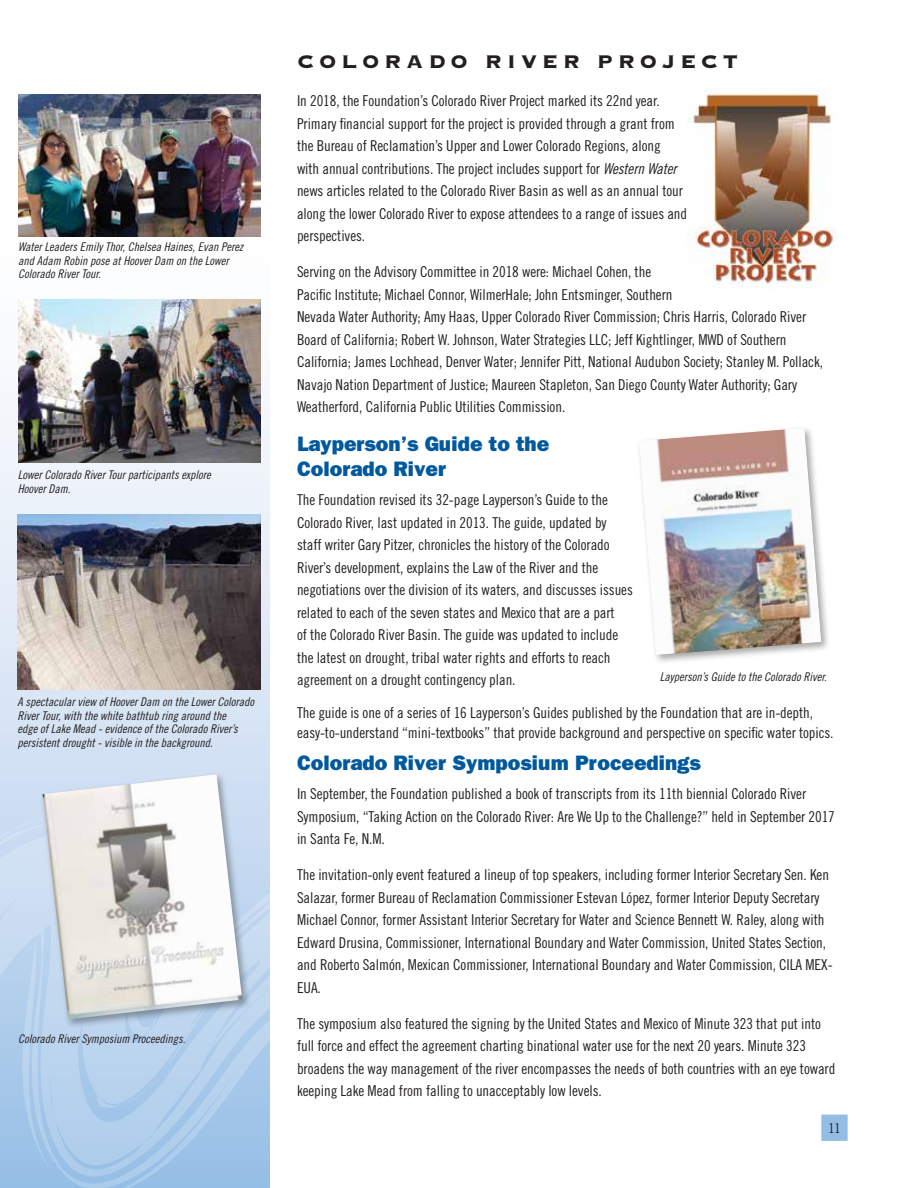
<style>
.page{position:relative;width:918px;height:1188px;background:#fff}
.page>*{position:absolute;margin:0;border:0;box-sizing:border-box;transform-origin:0 0}
.t1{font:24px "Copperplate Thirty Three BC";letter-spacing:.2em;color:#231f20}
.t2{font:800 21px/25.2px "Franklin Gothic";color:#00589d}
.t3{font:15px/22.5px "Trade Gothic Cond Eighteen";letter-spacing:-.005em;color:#231f20}
.t4{font:13.5px "Trade Gothic Cond Eighteen";color:#231f20}
.t5{font:12px/13.5px "Trade Gothic Cond Eighteen Obl";color:#231f20}
.s1{font-family:"Trade Gothic Cond Eighteen Obl"}
</style>
<div class="page">
<svg style="left:0;top:236px;width:270px;height:952px"></svg>
<svg style="left:0;top:748px;width:269px;height:440px;background:#b4cfec"></svg>
<svg style="left:67px;top:820px;width:202px;height:288px;background:#b6d1ed"></svg>
<img style="left:687px;top:90px;width:150px;height:198px">
<div style="left:636px;top:425px;width:195px;height:240px;background:#231f20;opacity:.4"></div>
<img style="left:639px;top:428px;width:182px;height:227px">
<svg style="left:821px;top:1114px;width:27px;height:27px"></svg>
<img style="left:18px;top:299px;width:242px;height:164px">
<img style="left:18px;top:94px;width:243px;height:142px">
<div style="left:40px;top:772px;width:212px;height:257px;background:#231f20;opacity:.4"></div>
<img style="left:43px;top:774px;width:199px;height:245px">
<img style="left:18px;top:514px;width:242px;height:176px">
<p class="t5" style="left:18px;top:240px;width:227px">Water Leaders Emily Thor, Chelsea Haines, Evan Perez and Adam Robin pose at Hoover Dam on the Lower<br>Colorado River Tour.</p>
<p class="t5" style="left:18px;top:468px;width:195px">Lower Colorado River Tour participants explore<br>Hoover Dam.</p>
<p class="t5" style="left:18px;top:695px;width:238px">A spectacular view of Hoover Dam on the Lower Colorado River Tour, with the white bathtub ring around the<br>edge of Lake Mead - evidence of the Colorado River’s persistent drought - visible in the background.</p>
<p class="t5" style="left:18px;top:1032px;width:169px">Colorado River Symposium Proceedings.</p>
<h1 class="t1" style="left:297px;top:49px;width:442px">COLORADO RIVER PROJECT</h1>
<p class="t3" style="left:297px;top:90px;width:392px">In 2018, the Foundation’s Colorado River Project marked its 22nd year.<br>Primary financial support for the project is provided through a grant from the Bureau of Reclamation’s Upper and Lower Colorado Regions, along<br>with annual contributions. The project includes support for <span class="s1">Western Water </span>news articles related to the Colorado River Basin as well as an annual tour along the lower Colorado River to expose attendees to a range of issues and perspectives.</p>
<p class="t3" style="left:297px;top:261px;width:528px">Serving on the Advisory Committee in 2018 were: Michael Cohen, the<br>Pacific Institute; Michael Connor, WilmerHale; John Entsminger, Southern<br>Nevada Water Authority; Amy Haas, Upper Colorado River Commission; Chris Harris, Colorado River Board of California; Robert W. Johnson, Water Strategies LLC; Jeff Kightlinger, MWD of Southern California; James Lochhead, Denver Water; Jennifer Pitt, National Audubon Society; Stanley M. Pollack, Navajo Nation Department of Justice; Maureen Stapleton, San Diego County Water Authority; Gary Weatherford, California Public Utilities Commission.</p>
<h2 class="t2" style="left:297px;top:431px;width:254px">Layperson’s Guide to the<br>Colorado River</h2>
<p class="t3" style="left:297px;top:489px;width:337px">The Foundation revised its 32-page Layperson’s Guide to the Colorado River, last updated in 2013. The guide, updated by staff writer Gary Pitzer, chronicles the history of the Colorado River’s development, explains the Law of the River and the negotiations over the division of its waters, and discusses issues related to each of the seven states and Mexico that are a part<br>of the Colorado River Basin. The guide was updated to include the latest on drought, tribal water rights and efforts to reach agreement on a drought contingency plan.</p>
<p class="t3" style="left:297px;top:703px;width:538px;line-height:19.5px">The guide is one of a series of 16 Layperson’s Guides published by the Foundation that are in-depth, easy-to-understand “mini-textbooks” that provide background and perspective on specific water topics.</p>
<h2 class="t2" style="left:297px;top:750px;width:405px">Colorado River Symposium Proceedings</h2>
<p class="t3" style="left:297px;top:782px;width:539px">In September, the Foundation published a book of transcripts from its 11th biennial Colorado River<br>Symposium, “Taking Action on the Colorado River: Are We Up to the Challenge?” held in September 2017 in Santa Fe, N.M.</p>
<p class="t3" style="left:297px;top:863px;width:537px">The invitation-only event featured a lineup of top speakers, including former Interior Secretary Sen. Ken Salazar, former Bureau of Reclamation Commissioner Estevan López, former Interior Deputy Secretary Michael Connor, former Assistant Interior Secretary for Water and Science Bennett W. Raley, along with Edward Drusina, Commissioner, International Boundary and Water Commission, United States Section, and Roberto Salmón, Mexican Commissioner, International Boundary and Water Commission, CILA MEX-EUA.</p>
<p class="t3" style="left:297px;top:1012px;width:540px">The symposium also featured the signing by the United States and Mexico of Minute 323 that put into full force and effect the agreement charting binational water use for the next 20 years. Minute 323 broadens the way management of the river encompasses the needs of both countries with an eye toward keeping Lake Mead from falling to unacceptably low levels.</p>
<p class="t5" style="left:660px;top:670px;width:169px">Layperson’s Guide to the Colorado River.</p>
<p class="t4" style="left:829px;top:1120px;width:13px">11</p>
</div>
